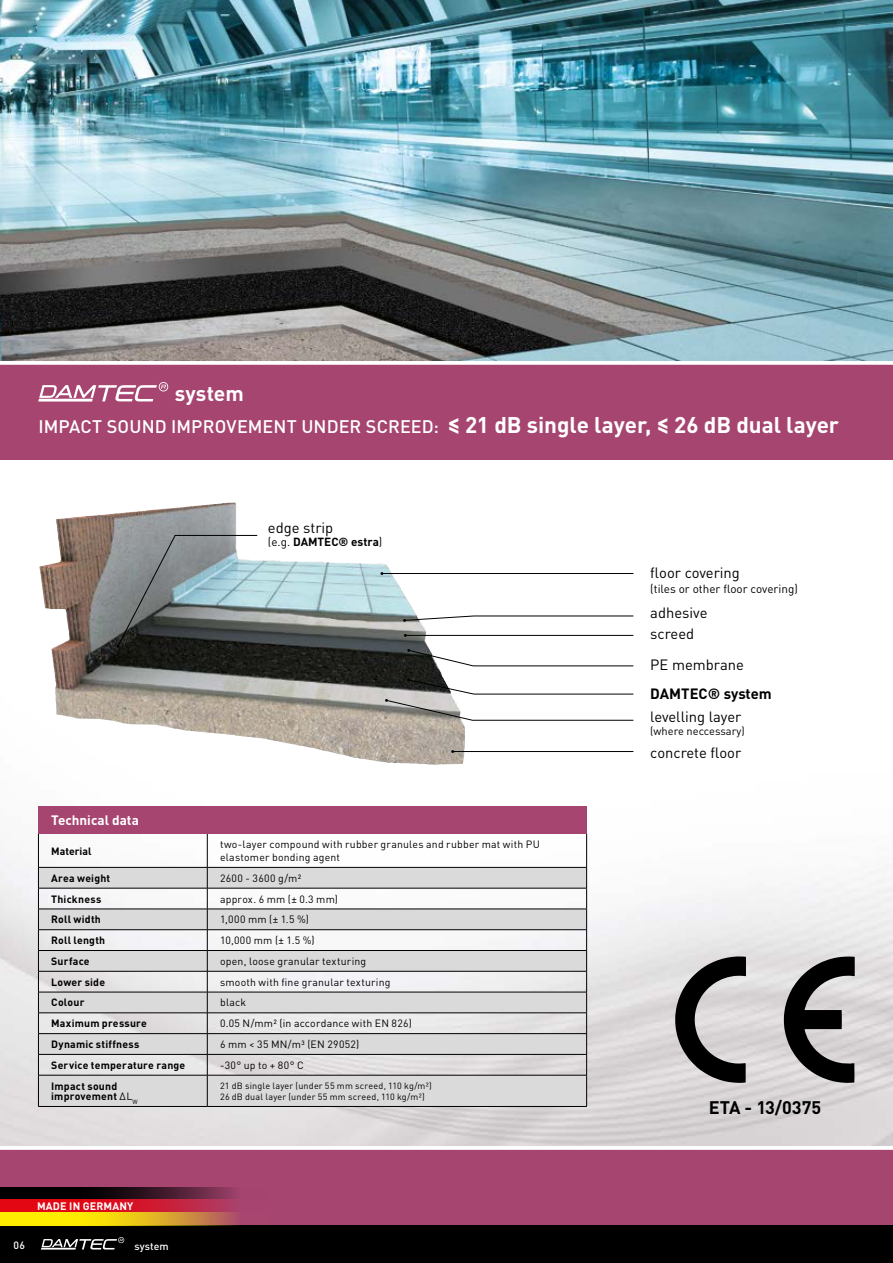
<style>
.page{position:relative;width:893px;height:1263px;background:#fff}
.page>*{position:absolute;margin:0;border:0;box-sizing:border-box;transform-origin:0 0}
.t1{font:700 21px "DIN Pro";letter-spacing:.005em;color:#fff}
.t2{font:500 18px "DIN Pro";letter-spacing:.005em;color:#fff}
.t3{font:700 18px "DIN Pro";color:#000}
.t4{font:14.7px/21px "DIN Pro";color:#000}
.t5{font:700 14.7px "DIN Pro";color:#000}
.t6{font:700 13.5px "DIN Pro";color:#fff}
.t7{font:11.7px "DIN Pro";color:#000}
.t8{font:700 11.7px "DIN Pro";color:#000}
.t9{font:11.1px "DIN Pro";color:#000}
.t10{font:700 10.8px "DIN Pro";letter-spacing:.01em;color:#fff}
.t11{font:10.5px/12.6px "DIN Pro";letter-spacing:.02em;color:#000}
.t12{font:700 10.5px/10.5px "DIN Pro";letter-spacing:.02em;color:#000}
.t13{font:500 10.5px "DIN Pro";letter-spacing:.01em;color:#fff}
.t14{font:700 10.5px "DIN Pro";color:#000}
.t15{font:9px/10.5px "DIN Pro";letter-spacing:.025em;color:#000}
.s1{font-weight:700;font-size:22.5px}
.s2{font-weight:400}
</style>
<div class="page">
<div style="left:0;top:1149px;width:893px;height:114px;background:#a74571"></div>
<div style="left:0;top:1226px;width:893px;height:37px;background:#000"></div>
<div style="left:0;top:1145px;width:893px;height:5px;background:#fff"></div>
<img style="left:0;top:502px;width:893px;height:643px">
<div style="left:0;top:362px;width:893px;height:98px;background:#a74571"></div>
<div style="left:0;top:360px;width:893px;height:5px;background:#fff"></div>
<img style="left:0;top:0;width:892px;height:360px">
<hr style="left:892px;top:0;width:1px;height:360px;background:#ededed">
<svg style="left:38px;top:382px;width:130px;height:19px"></svg>
<svg style="left:41px;top:1237px;width:83px;height:12px"></svg>
<img style="left:39px;top:503px;width:426px;height:262px">
<svg style="left:117px;top:535px;width:141px;height:113px;background:#798486"></svg>
<hr style="left:453px;top:751px;width:180px;height:1px;background:#000">
<hr style="left:382px;top:573px;width:251px;height:1px;background:#000">
<svg style="left:403px;top:615px;width:231px;height:7px"></svg>
<hr style="left:405px;top:635px;width:228px;height:1px;background:#000">
<svg style="left:407px;top:649px;width:227px;height:18px"></svg>
<svg style="left:385px;top:678px;width:249px;height:43px"></svg>
<svg style="left:0;top:1187px;width:236px;height:13px;background:#37111d"></svg>
<svg style="left:0;top:1200px;width:230px;height:12px;background:#d41429"></svg>
<svg style="left:0;top:1212px;width:269px;height:14px;background:#dcb024"></svg>
<svg style="left:784px;top:956px;width:71px;height:127px;background:#737272"></svg>
<svg style="left:675px;top:956px;width:71px;height:127px;background:#868484"></svg>
<div style="left:38px;top:806px;width:549px;height:28px;background:#a74571"></div>
<svg style="left:39px;top:868px;width:547px;height:238px;fill:#dadada"></svg>
<hr style="left:38px;top:834px;width:1px;height:33px;background:#000">
<hr style="left:207px;top:834px;width:1px;height:33px;background:#000">
<hr style="left:586px;top:834px;width:1px;height:33px;background:#000">
<hr style="left:38px;top:867px;width:169px;height:1px;background:#000">
<hr style="left:207px;top:867px;width:380px;height:1px;background:#000">
<hr style="left:38px;top:888px;width:169px;height:1px;background:#000">
<hr style="left:207px;top:888px;width:380px;height:1px;background:#000">
<hr style="left:38px;top:909px;width:169px;height:1px;background:#000">
<hr style="left:207px;top:909px;width:380px;height:1px;background:#000">
<hr style="left:38px;top:929px;width:169px;height:1px;background:#000">
<hr style="left:207px;top:929px;width:380px;height:1px;background:#000">
<hr style="left:38px;top:950px;width:169px;height:1px;background:#000">
<hr style="left:207px;top:950px;width:380px;height:1px;background:#000">
<hr style="left:38px;top:971px;width:169px;height:1px;background:#000">
<hr style="left:207px;top:971px;width:380px;height:1px;background:#000">
<hr style="left:38px;top:992px;width:169px;height:1px;background:#000">
<hr style="left:207px;top:992px;width:380px;height:1px;background:#000">
<hr style="left:38px;top:1012px;width:169px;height:1px;background:#000">
<hr style="left:207px;top:1012px;width:380px;height:1px;background:#000">
<hr style="left:38px;top:1033px;width:169px;height:1px;background:#000">
<hr style="left:207px;top:1033px;width:380px;height:1px;background:#000">
<hr style="left:38px;top:1054px;width:169px;height:1px;background:#000">
<svg style="left:38px;top:867px;width:1px;height:208px"></svg>
<hr style="left:207px;top:1054px;width:380px;height:1px;background:#000">
<svg style="left:207px;top:867px;width:1px;height:208px"></svg>
<svg style="left:586px;top:867px;width:1px;height:208px"></svg>
<hr style="left:38px;top:1075px;width:169px;height:1px;background:#000">
<hr style="left:38px;top:1075px;width:1px;height:31px;background:#000">
<hr style="left:207px;top:1075px;width:380px;height:1px;background:#000">
<hr style="left:207px;top:1075px;width:1px;height:31px;background:#000">
<hr style="left:586px;top:1075px;width:1px;height:31px;background:#000">
<hr style="left:38px;top:1106px;width:169px;height:1px;background:#000">
<hr style="left:207px;top:1106px;width:380px;height:1px;background:#000">
<h1 class="t1" style="left:175px;top:379px;width:71px">system</h1>
<h2 class="t2" style="left:38px;top:414px;width:802px">IMPACT SOUND IMPROVEMENT UNDER SCREED: <span class="s1">≤ 21 dB single layer, ≤ 26 dB dual layer</span></h2>
<h3 class="t4" style="left:268px;top:516px;width:67px">edge strip</h3>
<p class="t8" style="left:268px;top:534px;width:116px"><span class="s2">(e.g.</span> DAMTEC® estra<span class="s2">)</span></p>
<p class="t6" style="left:51px;top:811px;width:89px">Technical data</p>
<p class="t14" style="left:51px;top:844px;width:42px">Material</p>
<p class="t11" style="left:220px;top:838px;width:321px">two-layer compound with rubber granules and rubber mat with PU elastomer bonding agent</p>
<p class="t12" style="left:51px;top:872px;width:61px">Area weight</p>
<p class="t11" style="left:220px;top:871px;width:83px">2600 - 3600 g/m²</p>
<p class="t12" style="left:51px;top:893px;width:52px">Thickness</p>
<p class="t11" style="left:220px;top:892px;width:120px">approx. 6 mm (± 0.3 mm)</p>
<p class="t12" style="left:51px;top:914px;width:51px">Roll width</p>
<p class="t11" style="left:220px;top:913px;width:90px">1,000 mm (± 1.5 %)</p>
<p class="t12" style="left:51px;top:935px;width:56px">Roll length</p>
<p class="t11" style="left:220px;top:933px;width:96px">10,000 mm (± 1.5 %)</p>
<p class="t12" style="left:51px;top:955px;width:40px">Surface</p>
<p class="t11" style="left:220px;top:954px;width:148px">open, loose granular texturing</p>
<p class="t12" style="left:51px;top:976px;width:55px">Lower side</p>
<p class="t11" style="left:220px;top:975px;width:172px">smooth with fine granular texturing</p>
<p class="t12" style="left:51px;top:997px;width:35px">Colour</p>
<p class="t11" style="left:220px;top:996px;width:28px">black</p>
<p class="t12" style="left:51px;top:1018px;width:97px">Maximum pressure</p>
<p class="t11" style="left:220px;top:1017px;width:193px">0.05 N/mm² (in accordance with EN 826)</p>
<p class="t12" style="left:51px;top:1038px;width:90px">Dynamic stiffness</p>
<p class="t11" style="left:220px;top:1037px;width:141px">6 mm &lt; 35 MN/m³ (EN 29052)</p>
<p class="t12" style="left:51px;top:1059px;width:136px">Service temperature range</p>
<p class="t11" style="left:220px;top:1058px;width:85px">-30° up to + 80° C</p>
<p class="t12" style="left:51px;top:1080px;width:88px">Impact sound improvement <span class="s2">∆L</span><sub>W</sub></p>
<p class="t15" style="left:220px;top:1080px;width:213px">21 dB single layer (under 55 mm screed, 110 kg/m²)<br>26 dB dual layer (under 55 mm screed, 110 kg/m²)</p>
<p class="t10" style="left:37px;top:1199px;width:98px">MADE IN GERMANY</p>
<p class="t13" style="left:14px;top:1237px;width:13px">06</p>
<p class="t13" style="left:135px;top:1238px;width:36px">system</p>
<h3 class="t4" style="left:650px;top:561px;width:91px">floor covering</h3>
<p class="t7" style="left:650px;top:581px;width:149px">(tiles or other floor covering)</p>
<h3 class="t4" style="left:650px;top:601px;width:59px">adhesive screed</h3>
<h3 class="t4" style="left:650px;top:654px;width:95px">PE membrane</h3>
<h3 class="t5" style="left:650px;top:683px;width:123px">DAMTEC® system</h3>
<h3 class="t4" style="left:650px;top:706px;width:93px">levelling layer</h3>
<p class="t9" style="left:650px;top:723px;width:96px">(where neccessary)</p>
<h3 class="t4" style="left:650px;top:742px;width:92px">concrete floor</h3>
<h2 class="t3" style="left:709px;top:1095px;width:114px">ETA - 13/0375</h2>
</div>
